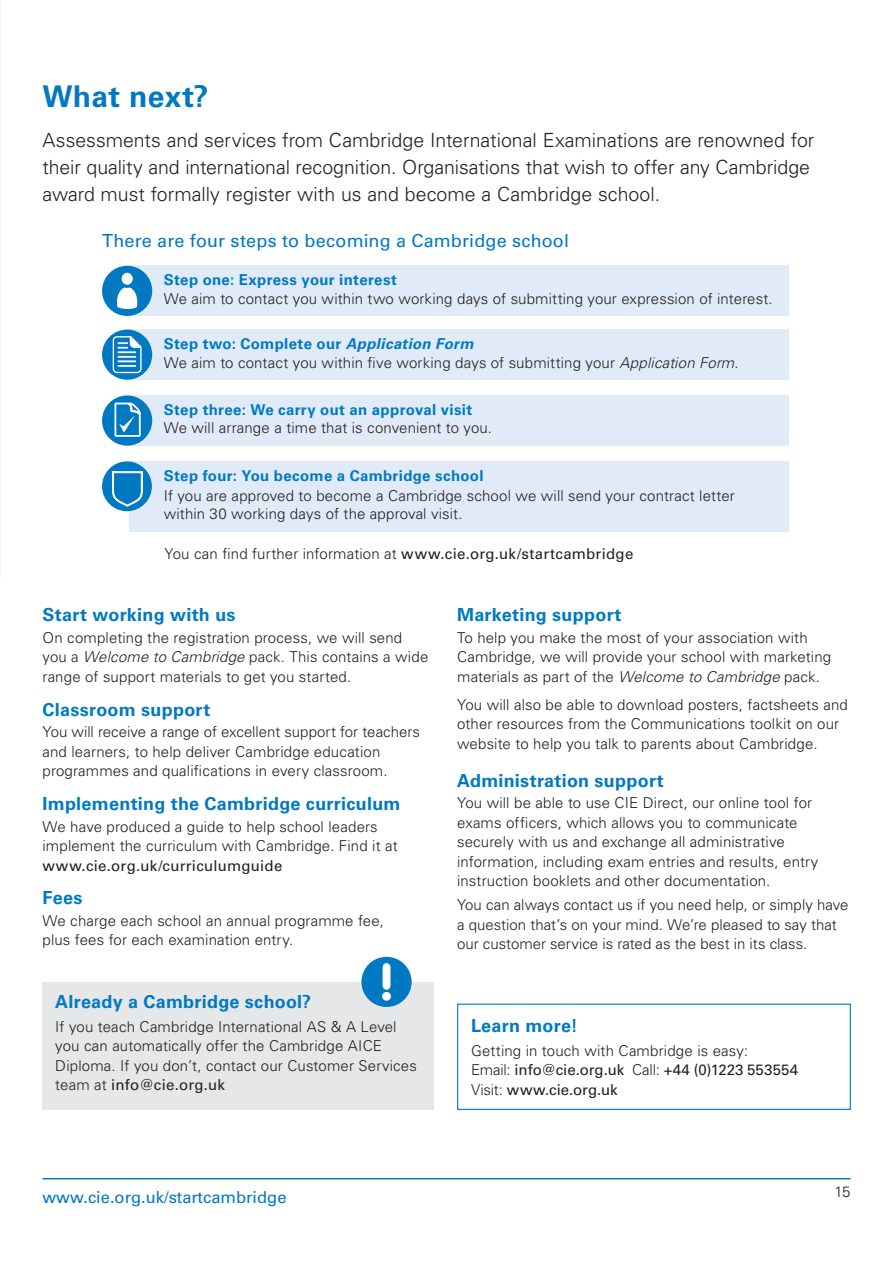
<style>
.page{position:relative;width:893px;height:1263px;background:#fff}
.page>*{position:absolute;margin:0;border:0;box-sizing:border-box;transform-origin:0 0}
.t1{font:700 30px "Univers LT Std";letter-spacing:.01em;color:#0079c2}
.t2{font:300 19.5px/27px "Univers LT Std";color:#231f20}
.t3{font:700 18px "Univers LT Std";letter-spacing:.015em;color:#0079c2}
.t4{font:18px "Univers LT Std";letter-spacing:.01em;color:#0079c2}
.t5{font:16.5px "Univers LT Std";color:#0079c2}
.t6{font:300 15px/19.5px "Univers LT Std";letter-spacing:.01em;color:#231f20}
.t7{font:700 15px "Univers LT Std";letter-spacing:.025em;color:#0079c2}
.t8{font:15px "Univers LT Std";letter-spacing:.015em;color:#231f20}
.s1{font-weight:700;color:#0079c2}
.s2{font-weight:700;font-style:italic;color:#0079c2}
.s3{font-style:italic}
.s4{font-weight:400}
</style>
<div class="page">
<hr style="left:43px;top:1178px;width:807px;height:1px;background:#0079c2">
<div style="left:457px;top:1003px;width:394px;height:107px;border:1px solid #0079c2"></div>
<div style="left:130px;top:266px;width:659px;height:50px;background:#e1ebf7"></div>
<div style="left:130px;top:330px;width:659px;height:50px;background:#e1ebf7"></div>
<div style="left:130px;top:395px;width:659px;height:51px;background:#e1ebf7"></div>
<div style="left:130px;top:461px;width:659px;height:70px;background:#e1ebf7"></div>
<div style="left:102px;top:266px;width:50px;height:50px;background:#0079c2;border-radius:50%"></div>
<svg style="left:117px;top:272px;width:21px;height:37px"></svg>
<div style="left:102px;top:461px;width:50px;height:50px;background:#0079c2;border-radius:50%"></div>
<svg style="left:111px;top:471px;width:33px;height:37px"></svg>
<div style="left:102px;top:330px;width:50px;height:50px;background:#0079c2;border-radius:50%"></div>
<svg style="left:113px;top:336px;width:29px;height:37px"></svg>
<div style="left:102px;top:395px;width:50px;height:51px;background:#0079c2;border-radius:50%"></div>
<svg style="left:114px;top:402px;width:27px;height:35px"></svg>
<div style="left:43px;top:982px;width:391px;height:128px;background:#e6e7e9"></div>
<div style="left:361px;top:957px;width:51px;height:50px;background:#0079c2;border-radius:50%"></div>
<svg style="left:382px;top:963px;width:9px;height:38px"></svg>
<h1 class="t1" style="left:43px;top:79px;width:167px">What next?</h1>
<p class="t2" style="left:43px;top:126px;width:773px">Assessments and services from Cambridge International Examinations are renowned for their quality and international recognition. Organisations that wish to offer any Cambridge award must formally register with us and become a Cambridge school.</p>
<p class="t4" style="left:102px;top:230px;width:468px">There are four steps to becoming a Cambridge school</p>
<p class="t7" style="left:164px;top:271px;width:235px">Step one: Express your interest</p>
<p class="t6" style="left:164px;top:289px;width:610px">We aim to contact you within two working days of submitting your expression of interest.</p>
<p class="t6" style="left:164px;top:334px;width:576px;line-height:18.6px"><span class="s1">Step two: Complete our</span> <span class="s2">Application Form<br></span>We aim to contact you within five working days of submitting your <span class="s3">Application Form</span>.</p>
<p class="t7" style="left:164px;top:401px;width:310px">Step three: We carry out an approval visit</p>
<p class="t6" style="left:164px;top:418px;width:330px">We will arrange a time that is convenient to you.</p>
<p class="t7" style="left:164px;top:467px;width:321px">Step four: You become a Cambridge school</p>
<p class="t6" style="left:164px;top:487px;width:573px;line-height:18px">If you are approved to become a Cambridge school we will send your contract letter within 30 working days of the approval visit.</p>
<p class="t6" style="left:164px;top:544px;width:470px">You can find further information at <span class="s4">www.cie.org.uk/startcambridge</span></p>
<p class="t3" style="left:43px;top:604px;width:195px">Start working with us</p>
<p class="t6" style="left:43px;top:628px;width:387px">On completing the registration process, we will send you a <span class="s3">Welcome to Cambridge</span> pack. This contains a wide range of support materials to get you started.</p>
<p class="t3" style="left:43px;top:699px;width:169px">Classroom support</p>
<p class="t6" style="left:43px;top:722px;width:379px">You will receive a range of excellent support for teachers and learners, to help deliver Cambridge education programmes and qualifications in every classroom.</p>
<p class="t3" style="left:43px;top:793px;width:359px">Implementing the Cambridge curriculum</p>
<p class="t6" style="left:43px;top:816px;width:357px">We have produced a guide to help school leaders implement the curriculum with Cambridge. Find it at</p>
<p class="t8" style="left:43px;top:856px;width:241px">www.cie.org.uk/curriculumguide</p>
<p class="t3" style="left:43px;top:887px;width:41px">Fees</p>
<p class="t6" style="left:43px;top:911px;width:343px">We charge each school an annual programme fee, plus fees for each examination entry.</p>
<p class="t3" style="left:55px;top:991px;width:257px">Already a Cambridge school?</p>
<p class="t6" style="left:55px;top:1017px;width:363px">If you teach Cambridge International AS &amp; A Level you can automatically offer the Cambridge AICE Diploma. If you don’t, contact our Customer Services team at <span class="s4">info@cie.org.uk</span></p>
<p class="t3" style="left:457px;top:604px;width:166px">Marketing support</p>
<p class="t6" style="left:457px;top:628px;width:376px">To help you make the most of your association with<br>Cambridge, we will provide your school with marketing materials as part of the <span class="s3">Welcome to Cambridge</span> pack.</p>
<p class="t6" style="left:457px;top:695px;width:392px">You will also be able to download posters, factsheets and other resources from the Communications toolkit on our website to help you talk to parents about Cambridge.</p>
<p class="t3" style="left:457px;top:770px;width:208px">Administration support</p>
<p class="t6" style="left:457px;top:793px;width:363px">You will be able to use CIE Direct, our online tool for exams officers, which allows you to communicate securely with us and exchange all administrative information, including exam entries and results, entry instruction booklets and other documentation.</p>
<p class="t6" style="left:457px;top:895px;width:393px">You can always contact us if you need help, or simply have a question that’s on your mind. We’re pleased to say that our customer service is rated as the best in its class.</p>
<p class="t3" style="left:471px;top:1015px;width:108px">Learn more!</p>
<p class="t6" style="left:471px;top:1040px;width:329px">Getting in touch with Cambridge is easy:<br>Email: <span class="s4">info@cie.org.uk</span> Call: <span class="s4">+44 (0)1223 553554<br></span>Visit: <span class="s4">www.cie.org.uk</span></p>
<p class="t5" style="left:43px;top:1187px;width:246px">www.cie.org.uk/startcambridge</p>
<p class="t6" style="left:834px;top:1182px;width:17px">15</p>
</div>
